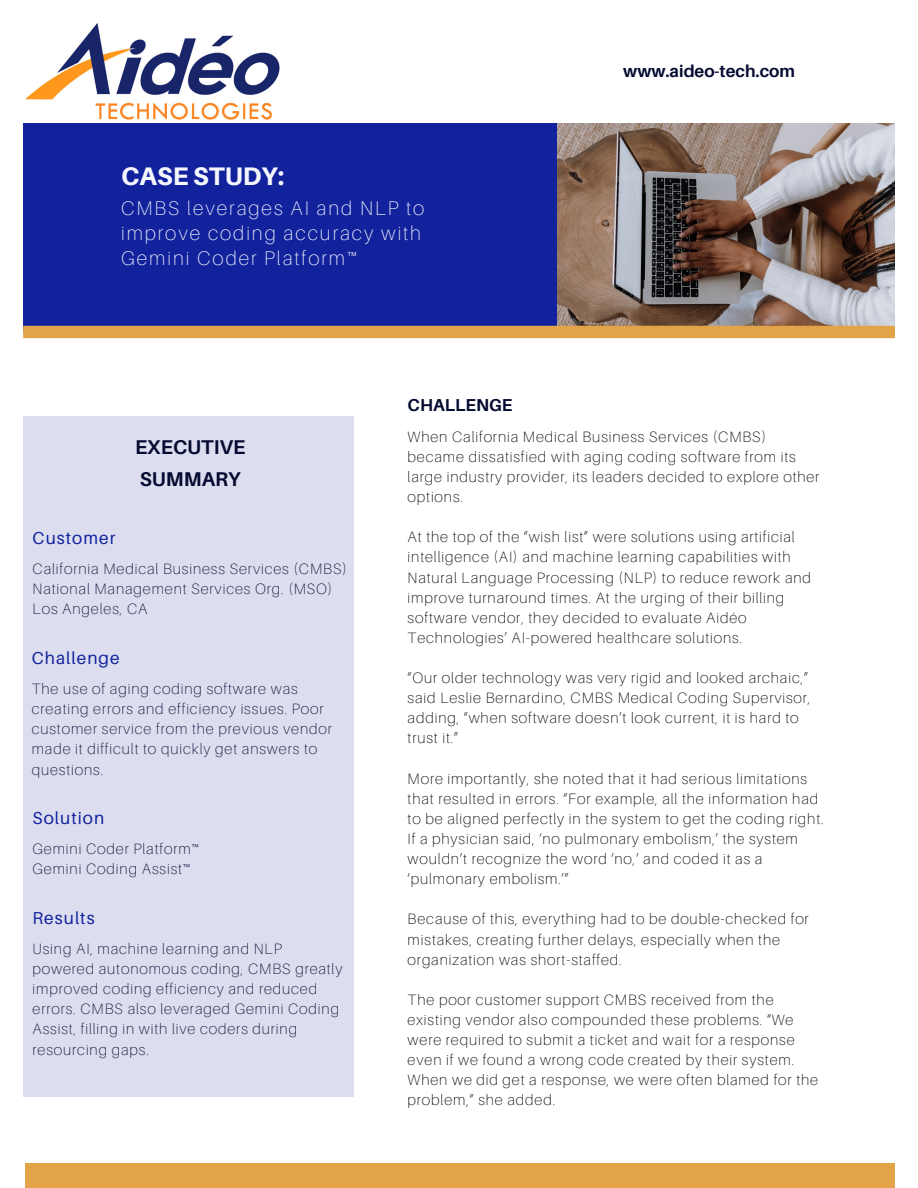
<style>
.page{position:relative;width:918px;height:1188px;background:#fff}
.page>*{position:absolute;margin:0;border:0;box-sizing:border-box;transform-origin:0 0}
.t1{font:800 25.35px "Aileron";color:#f4f6fc}
.t2{font:700 19.95px/31.5px "Aileron";color:#050a30}
.t3{font:100 19.8px/25.3px "Aileron";letter-spacing:.1em;color:#f4f6fc}
.t4{font:17.25px "Aileron";letter-spacing:.06em;color:#12229d}
.t5{font:700 17.25px "Aileron";color:#050a30}
.t6{font:700 16.95px "Aileron";color:#050a30}
.t7{font:100 15px/20.1px "Aileron";letter-spacing:.06em;color:#000}
.t8{font:100 15px/20.2px "Aileron";letter-spacing:.06em;color:#050a30}
</style>
<div class="page">
<img style="left:557px;top:124px;width:338px;height:202px">
<div style="left:23px;top:124px;width:534px;height:208px;background:#12229d"></div>
<div style="left:23px;top:326px;width:872px;height:12px;background:#e2a349"></div>
<div style="left:23px;top:416px;width:330px;height:680px;background:#dcdef0"></div>
<div style="left:25px;top:1163px;width:870px;height:25px;background:#e2a349"></div>
<img style="left:25px;top:23px;width:255px;height:97px">
<h1 class="t1" style="left:121px;top:161px;width:165px">CASE STUDY:</h1>
<h3 class="t3" style="left:121px;top:195px;width:305px">CMBS leverages AI and NLP to improve coding accuracy with<br>Gemini Coder Platform™</h3>
<p class="t5" style="left:408px;top:394px;width:106px">CHALLENGE</p>
<p class="t6" style="left:623px;top:61px;width:173px">www.aideo-tech.com</p>
<p class="t4" style="left:33px;top:527px;width:84px">Customer</p>
<h2 class="t2" style="left:135px;top:431px;width:112px">EXECUTIVE<br>SUMMARY</h2>
<p class="t8" style="left:33px;top:558px;width:316px">California Medical Business Services (CMBS)<br>National Management Services Org. (MSO)<br>Los Angeles, CA</p>
<p class="t4" style="left:32px;top:647px;width:90px">Challenge</p>
<p class="t8" style="left:32px;top:678px;width:302px">The use of aging coding software was creating errors and efficiency issues. Poor customer service from the previous vendor made it difficult to quickly get answers to questions.</p>
<p class="t4" style="left:33px;top:808px;width:73px">Solution</p>
<p class="t8" style="left:33px;top:838px;width:168px">Gemini Coder Platform™<br>Gemini Coding Assist™</p>
<p class="t4" style="left:33px;top:907px;width:64px">Results</p>
<p class="t8" style="left:33px;top:938px;width:311px">Using AI, machine learning and NLP powered autonomous coding, CMBS greatly improved coding efficiency and reduced errors. CMBS also leveraged Gemini Coding Assist, filling in with live coders during resourcing gaps.</p>
<p class="t7" style="left:408px;top:426px;width:413px">When California Medical Business Services (CMBS) became dissatisfied with aging coding software from its large industry provider, its leaders decided to explore other options.</p>
<p class="t7" style="left:408px;top:527px;width:405px">At the top of the “wish list” were solutions using artificial intelligence (AI) and machine learning capabilities with Natural Language Processing (NLP) to reduce rework and improve turnaround times. At the urging of their billing software vendor, they decided to evaluate Aidéo Technologies’ AI-powered healthcare solutions.</p>
<p class="t7" style="left:408px;top:668px;width:404px">“Our older technology was very rigid and looked archaic,” said Leslie Bernardino, CMBS Medical Coding Supervisor, adding, “when software doesn’t look current, it is hard to trust it.”</p>
<p class="t7" style="left:408px;top:768px;width:417px">More importantly, she noted that it had serious limitations that resulted in errors. “For example, all the information had to be aligned perfectly in the system to get the coding right.<br>If a physician said, ‘no pulmonary embolism,’ the system wouldn’t recognize the word ‘no,’ and coded it as a ‘pulmonary embolism.’”</p>
<p class="t7" style="left:408px;top:909px;width:403px">Because of this, everything had to be double-checked for mistakes, creating further delays, especially when the organization was short-staffed.</p>
<p class="t7" style="left:408px;top:989px;width:412px">The poor customer support CMBS received from the existing vendor also compounded these problems. “We were required to submit a ticket and wait for a response even if we found a wrong code created by their system.<br>When we did get a response, we were often blamed for the problem,” she added.</p>
</div>
